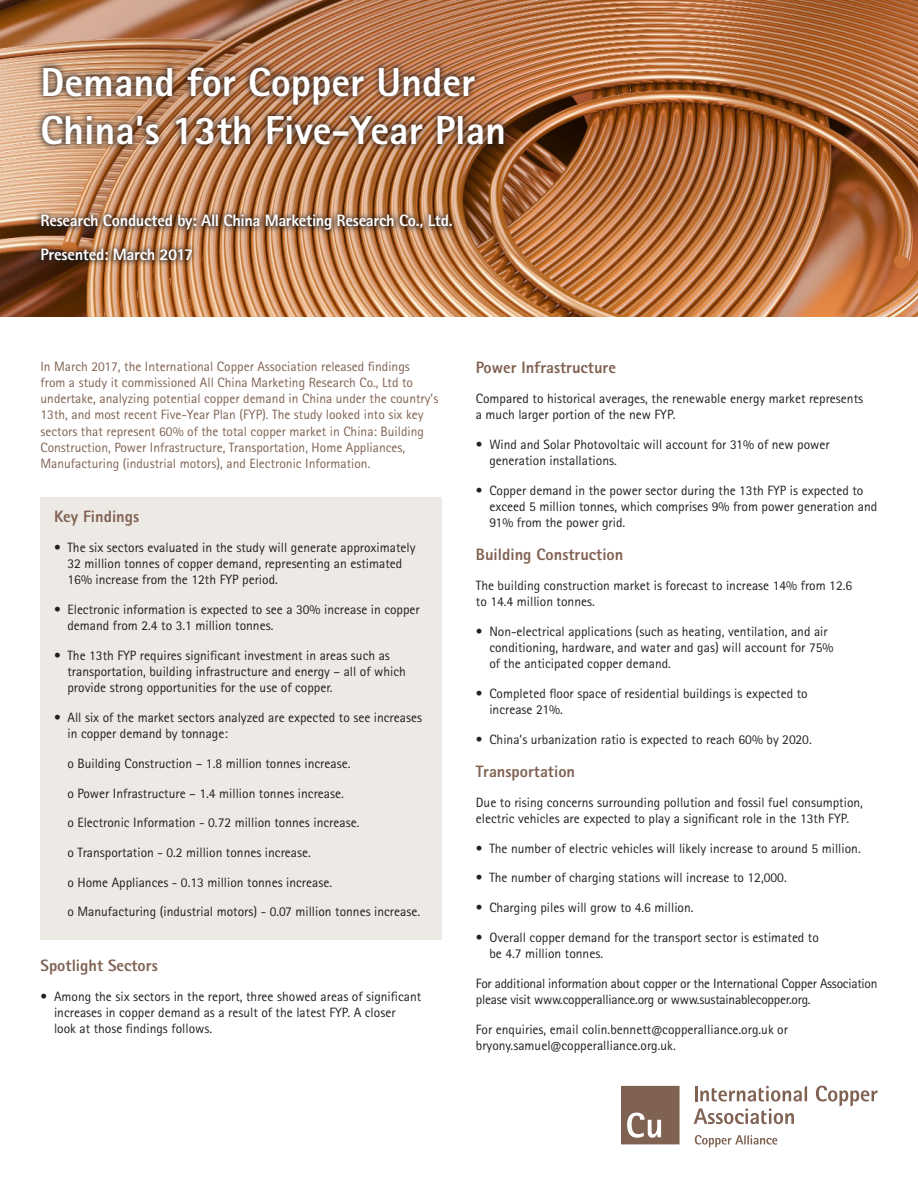
<style>
.page{position:relative;width:918px;height:1188px;background:#fff}
.page>*{position:absolute;margin:0;border:0;box-sizing:border-box;transform-origin:0 0}
.t1{font:800 40.5px/48.6px "Rotis Sans Serif Std";color:#fff}
.t2{font:800 16.5px "Rotis Sans Serif Std";color:#806253}
.t3{font:800 16.5px/33.3px "Rotis Sans Serif Std";letter-spacing:-.02em;color:#fff}
.t4{font:13.5px/16.2px "Rotis Sans Serif Std";color:#231f20}
.t5{font:13.5px/16.2px "Rotis Sans Serif Std";color:#806253}
.t6{font:13.5px/16.2px "Rotis Sans Serif Std";letter-spacing:-.02em;color:#231f20}
</style>
<div class="page">
<img style="left:0;top:0;width:918px;height:316px">
<svg style="left:695px;top:1086px;width:112px;height:16px"></svg>
<svg style="left:816px;top:1086px;width:62px;height:20px"></svg>
<svg style="left:694px;top:1108px;width:100px;height:16px"></svg>
<svg style="left:695px;top:1135px;width:82px;height:12px"></svg>
<svg style="left:621px;top:1086px;width:59px;height:58px;background:#8d7265"></svg>
<div style="left:34px;top:60px;width:476px;height:207px;background:#231f20;opacity:.75"></div>
<div style="left:41px;top:497px;width:401px;height:443px;background:#ede9e5"></div>
<h1 class="t1" style="left:40px;top:62px;width:467px">Demand for Copper Under<br>China’s 13th Five-Year Plan</h1>
<p class="t3" style="left:40px;top:206px;width:414px">Research Conducted by: All China Marketing Research Co., Ltd.<br>Presented: March 2017</p>
<p class="t5" style="left:40px;top:359px;width:399px">In March 2017, the International Copper Association released findings<br>from a study it commissioned All China Marketing Research Co., Ltd to undertake, analyzing potential copper demand in China under the country’s 13th, and most recent Five-Year Plan (FYP). The study looked into six key sectors that represent 60% of the total copper market in China: Building Construction, Power Infrastructure, Transportation, Home Appliances, Manufacturing (industrial motors), and Electronic Information.</p>
<p class="t2" style="left:54px;top:511px;width:87px">Key Findings</p>
<p class="t4" style="left:68px;top:540px;width:350px;text-indent:-14px">• The six sectors evaluated in the study will generate approximately<br>32 million tonnes of copper demand, representing an estimated<br>16% increase from the 12th FYP period.</p>
<p class="t4" style="left:68px;top:602px;width:354px;text-indent:-14px">• Electronic information is expected to see a 30% increase in copper demand from 2.4 to 3.1 million tonnes.</p>
<p class="t4" style="left:68px;top:648px;width:340px;text-indent:-14px">• The 13th FYP requires significant investment in areas such as transportation, building infrastructure and energy – all of which provide strong opportunities for the use of copper.</p>
<p class="t4" style="left:68px;top:710px;width:356px;text-indent:-14px">• All six of the market sectors analyzed are expected to see increases in copper demand by tonnage:</p>
<p class="t4" style="left:68px;top:749px;width:284px;line-height:29.7px">o Building Construction – 1.8 million tonnes increase. o Power Infrastructure – 1.4 million tonnes increase.</p>
<p class="t4" style="left:68px;top:815px;width:293px">o Electronic Information - 0.72 million tonnes increase.</p>
<p class="t4" style="left:68px;top:845px;width:245px">o Transportation - 0.2 million tonnes increase.</p>
<p class="t4" style="left:68px;top:875px;width:266px">o Home Appliances - 0.13 million tonnes increase.</p>
<p class="t4" style="left:68px;top:904px;width:354px">o Manufacturing (industrial motors) - 0.07 million tonnes increase.</p>
<p class="t2" style="left:40px;top:960px;width:119px">Spotlight Sectors</p>
<p class="t4" style="left:54px;top:989px;width:369px;text-indent:-14px">• Among the six sectors in the report, three showed areas of significant increases in copper demand as a result of the latest FYP. A closer<br>look at those findings follows.</p>
<p class="t2" style="left:476px;top:361px;width:142px">Power Infrastructure</p>
<p class="t4" style="left:476px;top:391px;width:389px">Compared to historical averages, the renewable energy market represents a much larger portion of the new FYP.</p>
<p class="t4" style="left:489px;top:437px;width:342px;text-indent:-14px">• Wind and Solar Photovoltaic will account for 31% of new power generation installations.</p>
<p class="t4" style="left:489px;top:483px;width:389px;text-indent:-14px">• Copper demand in the power sector during the 13th FYP is expected to exceed 5 million tonnes, which comprises 9% from power generation and<br>91% from the power grid.</p>
<p class="t2" style="left:476px;top:549px;width:149px">Building Construction</p>
<p class="t4" style="left:476px;top:578px;width:378px">The building construction market is forecast to increase 14% from 12.6 to 14.4 million tonnes.</p>
<p class="t4" style="left:489px;top:624px;width:346px;text-indent:-14px">• Non-electrical applications (such as heating, ventilation, and air conditioning, hardware, and water and gas) will account for 75% of the anticipated copper demand.</p>
<p class="t4" style="left:489px;top:686px;width:320px;text-indent:-14px">• Completed floor space of residential buildings is expected to increase 21%.</p>
<p class="t4" style="left:476px;top:732px;width:337px">• China’s urbanization ratio is expected to reach 60% by 2020.</p>
<p class="t2" style="left:476px;top:766px;width:101px">Transportation</p>
<p class="t4" style="left:476px;top:795px;width:389px">Due to rising concerns surrounding pollution and fossil fuel consumption, electric vehicles are expected to play a significant role in the 13th FYP.</p>
<p class="t4" style="left:476px;top:841px;width:386px">• The number of electric vehicles will likely increase to around 5 million.</p>
<p class="t4" style="left:476px;top:871px;width:312px">• The number of charging stations will increase to 12,000.</p>
<p class="t4" style="left:476px;top:900px;width:219px">• Charging piles will grow to 4.6 million.</p>
<p class="t4" style="left:489px;top:930px;width:331px;text-indent:-14px">• Overall copper demand for the transport sector is estimated to be 4.7 million tonnes.</p>
<p class="t6" style="left:476px;top:976px;width:403px">For additional information about copper or the International Copper Association please visit www.copperalliance.org or www.sustainablecopper.org.</p>
<p class="t4" style="left:476px;top:1022px;width:314px">For enquiries, email colin.bennett@copperalliance.org.uk or bryony.samuel@copperalliance.org.uk.</p>
</div>
